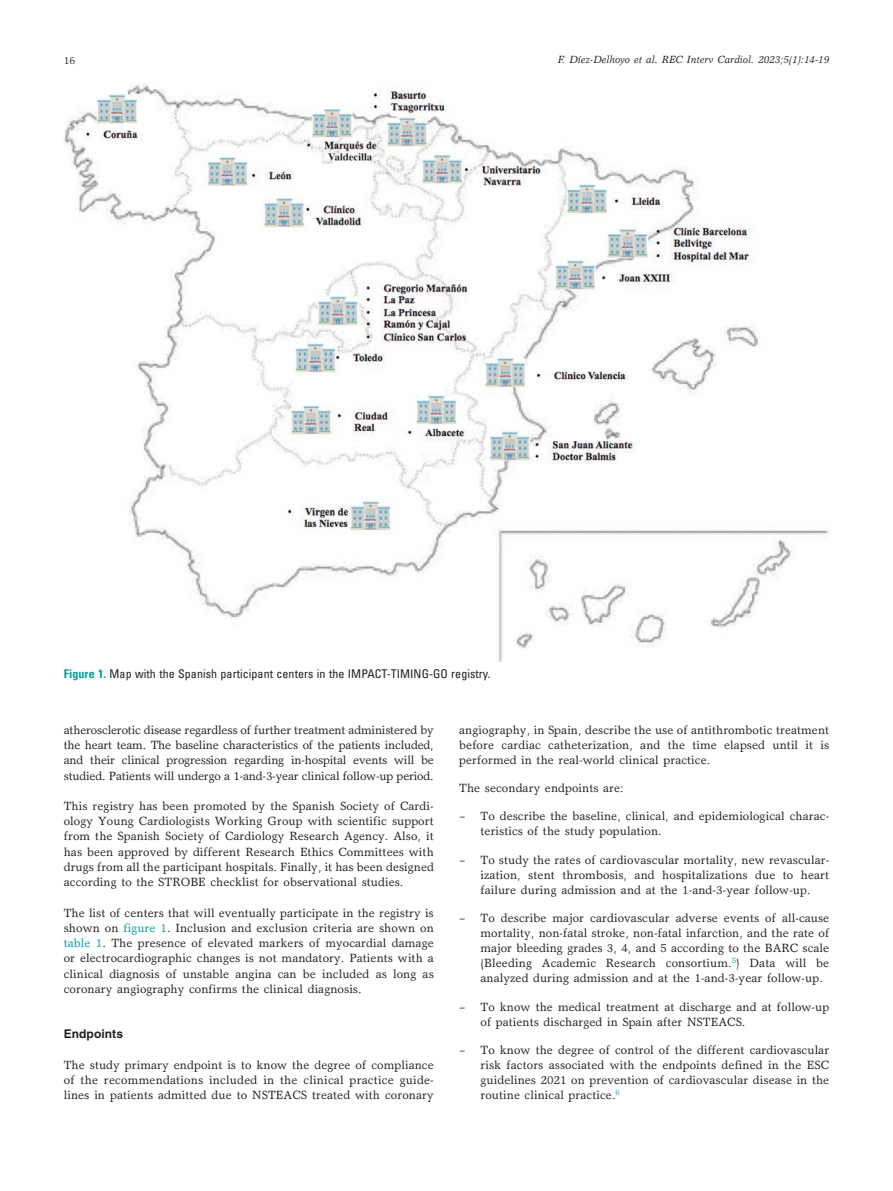
<style>
.page{position:relative;width:893px;height:1191px;background:#fff}
.page>*{position:absolute;margin:0;border:0;box-sizing:border-box;transform-origin:0 0}
.t1{font:12px/15.3px "Garth Graphic Std";letter-spacing:.005em;color:#231f20;text-align:justify}
.t2{font:condensed 12px "Univers LT Std";letter-spacing:.005em;color:#231f20}
.t3{font:700 12px "Helvetica LT Std";letter-spacing:.005em;color:#231f20}
.t4{font:italic 10.5px "Garth Graphic Std";letter-spacing:.005em;color:#231f20}
.t5{font:10.5px "Garth Graphic Std";color:#231f20}
.s1{font-weight:700;color:#009d9d}
.s2{color:#009d9d}
</style>
<div class="page">
<img style="left:64px;top:84px;width:765px;height:577px">
<p class="t5" style="left:64px;top:54px;width:13px">16</p>
<p class="t4" style="left:558px;top:53px;width:273px">F. Díez-Delhoyo et al. REC Interv Cardiol. 2023;5(1):14-19</p>
<p class="t2" style="left:64px;top:666px;width:428px"><span class="s1">Figure 1.</span> Map with the Spanish participant centers in the IMPACT-TIMING-GO registry.</p>
<p class="t1" style="left:64px;top:722px;width:372px">atherosclerotic disease regardless of further treatment administered by the heart team. The baseline characteristics of the patients included, and their clinical progression regarding in-hospital events will be studied. Patients will undergo a 1-and-3-year clinical follow-up period.</p>
<p class="t1" style="left:64px;top:798px;width:372px">This registry has been promoted by the Spanish Society of Cardi&shy;ology Young Cardiologists Working Group with scientific support from the Spanish Society of Cardiology Research Agency. Also, it has been approved by different Research Ethics Committees with drugs from all the participant hospitals. Finally, it has been designed according to the STROBE checklist for observational studies.</p>
<p class="t1" style="left:64px;top:904px;width:372px">The list of centers that will eventually participate in the registry is shown on <span class="s2">figure 1</span>. Inclusion and exclusion criteria are shown on <span class="s2">table 1</span>. The presence of elevated markers of myocardial damage or electrocardiographic changes is not mandatory. Patients with a clinical diagnosis of unstable angina can be included as long as coronary angiography confirms the clinical diagnosis.</p>
<p class="t3" style="left:64px;top:1026px;width:61px">Endpoints</p>
<p class="t1" style="left:64px;top:1056px;width:372px">The study primary endpoint is to know the degree of compliance of the recommendations included in the clinical practice guide&shy;lines in patients admitted due to NSTEACS treated with coronary</p>
<p class="t1" style="left:459px;top:722px;width:371px">angiography, in Spain, describe the use of antithrombotic treatment before cardiac catheterization, and the time elapsed until it is performed in the real-world clinical practice.</p>
<p class="t1" style="left:459px;top:780px;width:166px">The secondary endpoints are:</p>
<p class="t1" style="left:480px;top:808px;width:350px;text-indent:-21px">– To describe the baseline, clinical, and epidemiological charac&shy;teristics of the study population.</p>
<p class="t1" style="left:480px;top:852px;width:350px;text-indent:-21px">– To study the rates of cardiovascular mortality, new revascular&shy;ization, stent thrombosis, and hospitalizations due to heart failure during admission and at the 1-and-3-year follow-up.</p>
<p class="t1" style="left:480px;top:910px;width:350px;text-indent:-21px">– To describe major cardiovascular adverse events of all-cause mortality, non-fatal stroke, non-fatal infarction, and the rate of major bleeding grades 3, 4, and 5 according to the BARC scale (Bleeding Academic Research consortium.<sup>5</sup>) Data will be analyzed during admission and at the 1-and-3-year follow-up.</p>
<p class="t1" style="left:480px;top:999px;width:350px;text-indent:-21px">– To know the medical treatment at discharge and at follow-up of patients discharged in Spain after NSTEACS.</p>
<p class="t1" style="left:480px;top:1042px;width:350px;text-indent:-21px">– To know the degree of control of the different cardiovascular risk factors associated with the endpoints defined in the ESC guidelines 2021 on prevention of cardiovascular disease in the routine clinical practice.<sup>6</sup></p>
</div>
